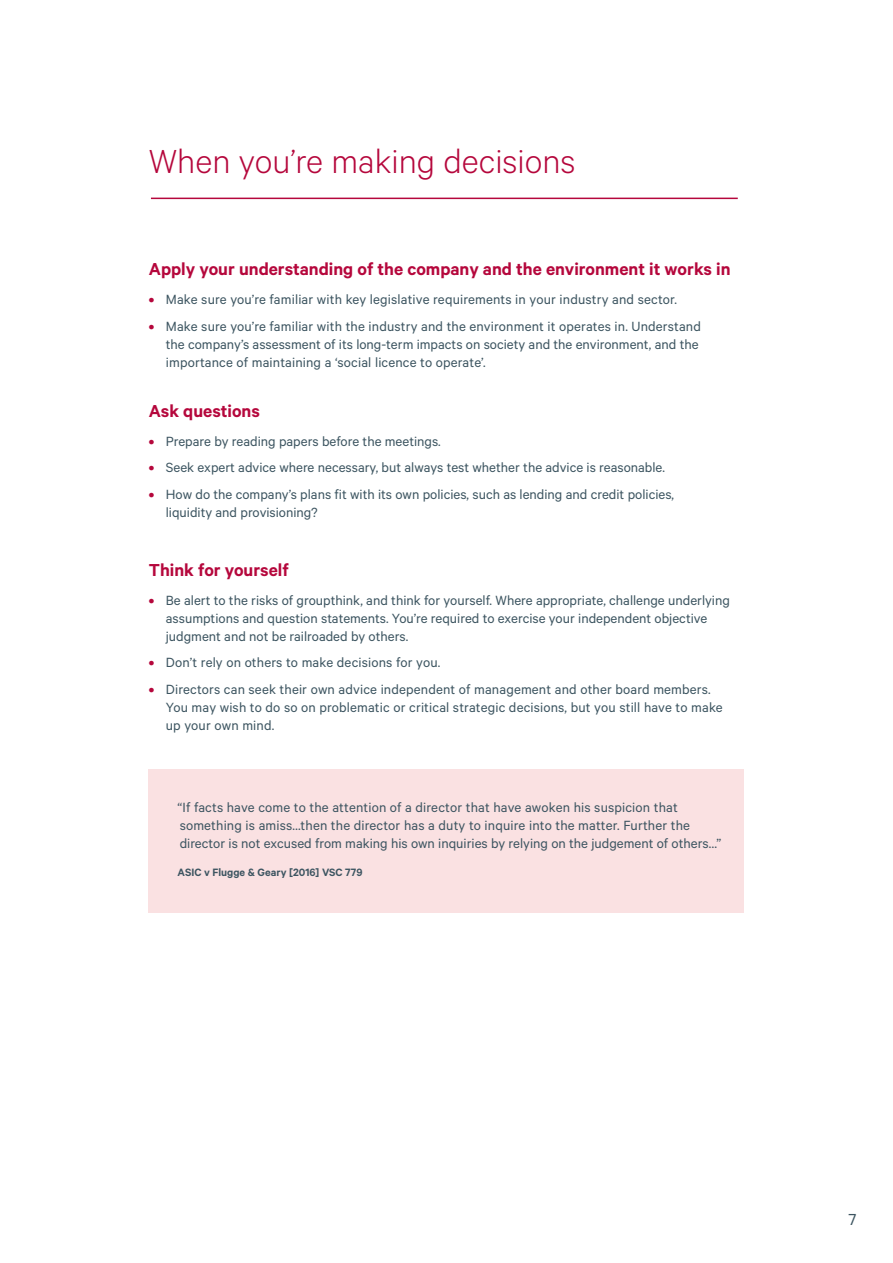
<style>
.page{position:relative;width:893px;height:1263px;background:#fff}
.page>*{position:absolute;margin:0;border:0;box-sizing:border-box;transform-origin:0 0}
.t1{font:300 37.5px "Calibre";color:#b5073c}
.t2{font:600 19.5px "Calibre";color:#b5073c}
.t3{font:18px "Calibre";color:#3d5561}
.t4{font:15px/18px "Calibre";color:#3d5561}
.t5{font:600 12px "Calibre";color:#3d5561}
.s1{font-weight:600;color:#b5073c}
</style>
<div class="page">
<hr style="left:151px;top:198px;width:587px;height:1px;background:#b5073c">
<div style="left:149px;top:769px;width:595px;height:143px;background:#fae1e2"></div>
<h1 class="t1" style="left:149px;top:140px;width:428px">When you’re making decisions</h1>
<h2 class="t2" style="left:149px;top:258px;width:583px">Apply your understanding of the company and the environment it works in</h2>
<p class="t4" style="left:149px;top:290px;width:530px"><span class="s1">•</span> Make sure you’re familiar with key legislative requirements in your industry and sector.</p>
<p class="t4" style="left:166px;top:316px;width:537px;text-indent:-17px"><span class="s1">•</span> Make sure you’re familiar with the industry and the environment it operates in. Understand the company’s assessment of its long-term impacts on society and the environment, and the importance of maintaining a ‘social licence to operate’.</p>
<h2 class="t2" style="left:149px;top:400px;width:113px">Ask questions</h2>
<p class="t4" style="left:149px;top:432px;width:294px"><span class="s1">•</span> Prepare by reading papers before the meetings.</p>
<p class="t4" style="left:149px;top:458px;width:518px"><span class="s1">•</span> Seek expert advice where necessary, but always test whether the advice is reasonable.</p>
<p class="t4" style="left:166px;top:485px;width:510px;text-indent:-17px"><span class="s1">•</span> How do the company’s plans fit with its own policies, such as lending and credit policies, liquidity and provisioning?</p>
<h2 class="t2" style="left:149px;top:558px;width:141px">Think for yourself</h2>
<p class="t4" style="left:166px;top:591px;width:566px;text-indent:-17px"><span class="s1">•</span> Be alert to the risks of groupthink, and think for yourself. Where appropriate, challenge underlying assumptions and question statements. You’re required to exercise your independent objective judgment and not be railroaded by others.</p>
<p class="t4" style="left:149px;top:653px;width:293px"><span class="s1">•</span> Don’t rely on others to make decisions for you.</p>
<p class="t4" style="left:166px;top:680px;width:558px;text-indent:-17px"><span class="s1">•</span> Directors can seek their own advice independent of management and other board members.<br>You may wish to do so on problematic or critical strategic decisions, but you still have to make up your own mind.</p>
<p class="t4" style="left:178px;top:798px;width:545px">“If facts have come to the attention of a director that have awoken his suspicion that something is amiss…then the director has a duty to inquire into the matter. Further the director is not excused from making his own inquiries by relying on the judgement of others…”</p>
<p class="t5" style="left:178px;top:865px;width:186px">ASIC v Flugge &amp; Geary [2016] VSC 779</p>
<p class="t3" style="left:848px;top:1209px;width:9px">7</p>
</div>
